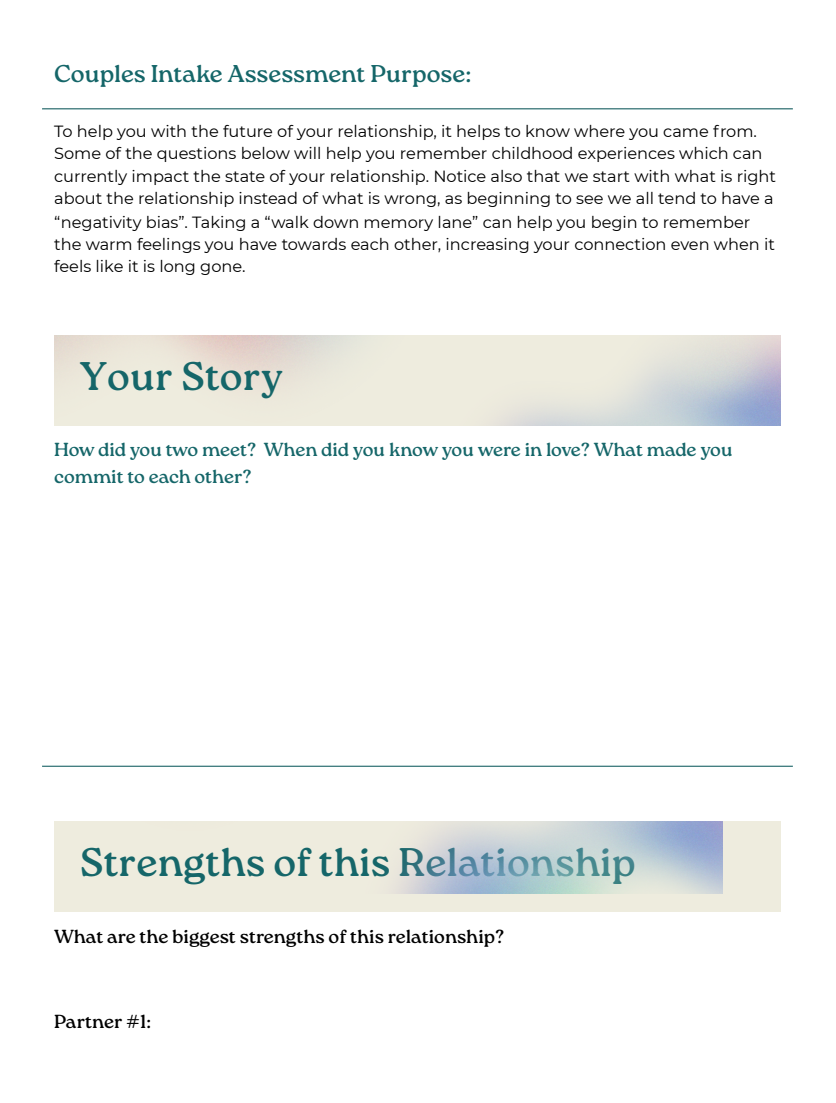
<style>
.page{position:relative;width:836px;height:1103px;background:#fff}
.page>*{position:absolute;margin:0;border:0;box-sizing:border-box;transform-origin:0 0}
.t1{font:39.9px "Roca One";color:#156669}
.t2{font:24.3px "Roca One";color:#156669}
.t3{font:18.9px/26.2px "Roca One";letter-spacing:-.01em;color:#156669}
.t4{font:18.9px "Roca One";color:#000}
.t5{font:16.2px/22.6px "Montserrat";color:#000}
</style>
<div class="page">
<svg style="left:54px;top:821px;width:726px;height:90px;background:#dee1db"></svg>
<hr style="left:42px;top:108px;width:750px;height:1px;background:#156669">
<hr style="left:42px;top:765px;width:750px;height:1px;background:#156669">
<p class="t2" style="left:54px;top:60px;width:418px">Couples Intake Assessment Purpose:</p>
<p class="t5" style="left:54px;top:120px;width:723px">To help you with the future of your relationship, it helps to know where you came from.<br>Some of the questions below will help you remember childhood experiences which can currently impact the state of your relationship. Notice also that we start with what is right about the relationship instead of what is wrong, as beginning to see we all tend to have a “negativity bias”. Taking a “walk down memory lane” can help you begin to remember the warm feelings you have towards each other, increasing your connection even when it feels like it is long gone.</p>
<p class="t1" style="left:80px;top:353px;width:204px">Your Story</p>
<h1 class="t3" style="left:54px;top:437px;width:680px">How did you two meet? When did you know you were in love? What made you commit to each other?</h1>
<p class="t1" style="left:80px;top:839px;width:557px">Strengths of this Relationship</p>
<p class="t4" style="left:54px;top:925px;width:452px">What are the biggest strengths of this relationship?</p>
<p class="t4" style="left:54px;top:1010px;width:98px">Partner #1:</p>
</div>
